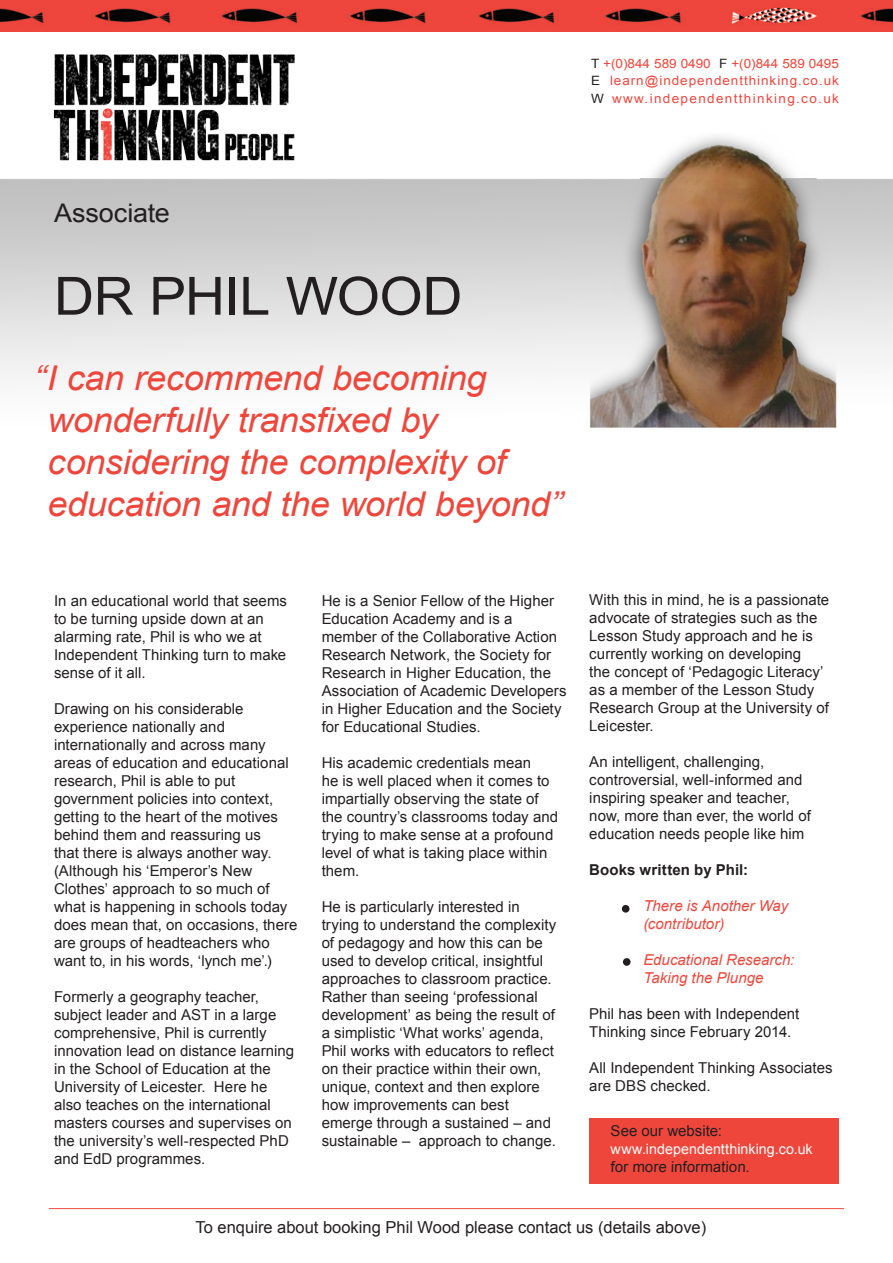
<style>
.page{position:relative;width:893px;height:1263px;background:#fff}
.page>*{position:absolute;margin:0;border:0;box-sizing:border-box;transform-origin:0 0}
.t1{font:52.8px "Arial";letter-spacing:-.01em;color:#231f20;scale:1.05 1}
.t2{font:italic 34.2px/42px "Arial";letter-spacing:-.01em;color:#ef463c;scale:1.05 1}
.t3{font:25.65px "Arial";letter-spacing:-.005em;color:#231f20;scale:1.05 1}
.t4{font:16.5px "Arial";color:#231f20}
.t5{font:15px/18px "Arial";letter-spacing:.005em;color:#231f20}
.t6{font:italic 15px/18px "Arial";color:#ef463c}
.t7{font:700 15px "Arial";letter-spacing:.005em;color:#231f20}
.t8{font:14.25px "Arial";letter-spacing:.005em;color:#fff}
.t9{font:12.9px/17.2px "Arial";letter-spacing:.1em;color:#ef463c;text-align:justify;scale:1.05 1}
.s1{color:#231f20}
.s2{color:#fff}
.s3{font-size:15px;color:#fff}
</style>
<div class="page">
<img style="left:0;top:136px;width:893px;height:292px">
<img style="left:0;top:0;width:893px;height:32px">
<img style="left:48px;top:54px;width:251px;height:112px">
<hr style="left:49px;top:1208px;width:795px;height:1px;background:#ef463c">
<div style="left:589px;top:1118px;width:250px;height:66px;background:#ef463c"></div>
<div style="left:622px;top:905px;width:7px;height:8px;background:#231f20;border-radius:50%"></div>
<div style="left:623px;top:958px;width:8px;height:8px;background:#231f20;border-radius:50%"></div>
<p class="t9" style="left:591px;top:55px;width:238px"><span class="s1">T</span> +(0)844 589 0490 <span class="s1">F</span> +(0)844 589 0495<br><span class="s1">E</span> learn@independentthinking.co.uk <span class="s1">W</span> www.independentthinking.co.uk</p>
<p class="t3" style="left:54px;top:196px;width:112px">Associate</p>
<p class="t1" style="left:54px;top:262px;width:391px">DR PHIL WOOD</p>
<p class="t2" style="left:48px;top:357px;width:492px;text-indent:-14px">“I can recommend becoming wonderfully transfixed by considering the complexity of education and the world beyond”</p>
<p class="t5" style="left:54px;top:592px;width:235px">In an educational world that seems to be turning upside down at an alarming rate, Phil is who we at<br>Independent Thinking turn to make sense of it all.</p>
<p class="t5" style="left:54px;top:700px;width:245px">Drawing on his considerable experience nationally and internationally and across many areas of education and educational research, Phil is able to put government policies into context, getting to the heart of the motives behind them and reassuring us<br>that there is always another way. (Although his ‘Emperor’s New<br>Clothes’ approach to so much of what is happening in schools today does mean that, on occasions, there are groups of headteachers who want to, in his words, ‘lynch me’.)</p>
<p class="t5" style="left:54px;top:988px;width:242px">Formerly a geography teacher, subject leader and AST in a large comprehensive, Phil is currently innovation lead on distance learning in the School of Education at the<br>University of Leicester. Here he also teaches on the international masters courses and supervises on the university’s well-respected PhD and EdD programmes.</p>
<p class="t5" style="left:322px;top:592px;width:246px">He is a Senior Fellow of the Higher<br>Education Academy and is a member of the Collaborative Action<br>Research Network, the Society for<br>Research in Higher Education, the<br>Association of Academic Developers in Higher Education and the Society for Educational Studies.</p>
<p class="t5" style="left:322px;top:754px;width:238px">His academic credentials mean<br>he is well placed when it comes to impartially observing the state of the country’s classrooms today and trying to make sense at a profound level of what is taking place within them.</p>
<p class="t5" style="left:322px;top:898px;width:236px">He is particularly interested in trying to understand the complexity of pedagogy and how this can be used to develop critical, insightful approaches to classroom practice.<br>Rather than seeing ‘professional development’ as being the result of a simplistic ‘What works’ agenda, Phil works with educators to reflect on their practice within their own, unique, context and then explore how improvements can best emerge through a sustained – and sustainable – approach to change.</p>
<p class="t5" style="left:589px;top:591px;width:241px">With this in mind, he is a passionate advocate of strategies such as the<br>Lesson Study approach and he is currently working on developing<br>the concept of ‘Pedagogic Literacy’ as a member of the Lesson Study<br>Research Group at the University of<br>Leicester.</p>
<p class="t5" style="left:589px;top:753px;width:223px">An intelligent, challenging, controversial, well-informed and inspiring speaker and teacher, now, more than ever, the world of education needs people like him</p>
<p class="t7" style="left:589px;top:860px;width:160px">Books written by Phil:</p>
<p class="t6" style="left:643px;top:897px;width:146px">There is Another Way (contributor)</p>
<p class="t6" style="left:643px;top:951px;width:153px">Educational Research:<br>Taking the Plunge</p>
<p class="t5" style="left:589px;top:1005px;width:211px">Phil has been with Independent<br>Thinking since February 2014.</p>
<p class="t5" style="left:589px;top:1059px;width:245px">All Independent Thinking Associates are DBS checked.</p>
<p class="t5" style="left:611px;top:1122px;width:113px">See our website:</p>
<p class="t8" style="left:611px;top:1140px;width:204px">www.independentthinking.co.uk</p>
<p class="t5" style="left:611px;top:1158px;width:141px">for more information.</p>
<p class="t4" style="left:196px;top:1216px;width:547px">To enquire about booking Phil Wood please contact us (details above)<span class="s2">e:</span> <span class="s3">All</span></p>
</div>
